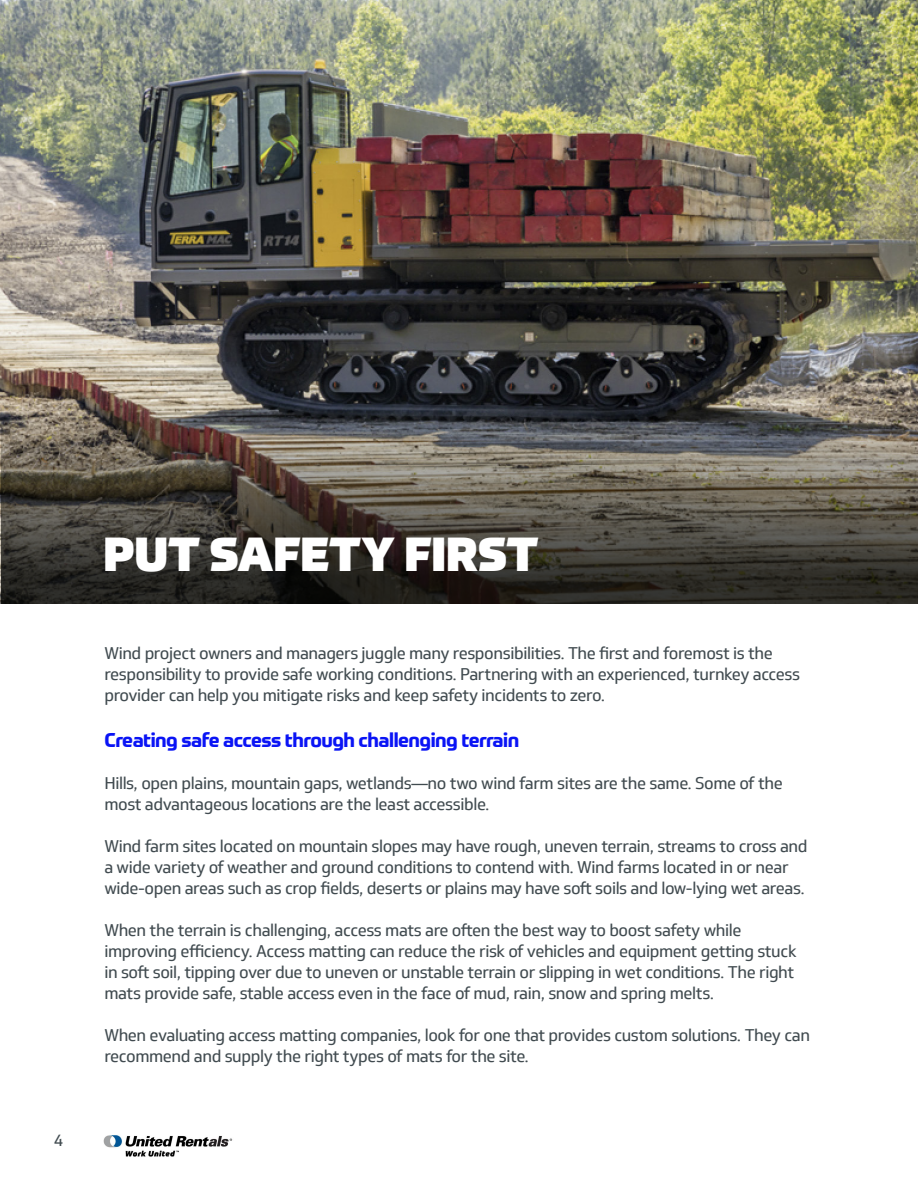
<style>
.page{position:relative;width:918px;height:1188px;background:#fff}
.page>*{position:absolute;margin:0;border:0;box-sizing:border-box;transform-origin:0 0}
.t1{font:900 46.5px "Prometo";color:#fff}
.t2{font:700 19.5px "Prometo";letter-spacing:-.025em;color:#0a14f5}
.t3{font:16.5px/21px "Soleto";letter-spacing:-.025em;color:#414b50}
</style>
<div class="page">
<img style="left:103px;top:1135px;width:130px;height:22px">
<img style="left:1px;top:0;width:917px;height:202px">
<img style="left:1px;top:202px;width:917px;height:402px">
<p class="t3" style="left:54px;top:1130px;width:11px">4</p>
<h1 class="t1" style="left:103px;top:525px;width:437px">PUT SAFETY FIRST</h1>
<p class="t3" style="left:104px;top:643px;width:697px">Wind project owners and managers juggle many responsibilities. The first and foremost is the responsibility to provide safe working conditions. Partnering with an experienced, turnkey access provider can help you mitigate risks and keep safety incidents to zero.</p>
<p class="t2" style="left:104px;top:728px;width:416px">Creating safe access through challenging terrain</p>
<p class="t3" style="left:104px;top:773px;width:680px">Hills, open plains, mountain gaps, wetlands—no two wind farm sites are the same. Some of the most advantageous locations are the least accessible.</p>
<p class="t3" style="left:104px;top:836px;width:705px">Wind farm sites located on mountain slopes may have rough, uneven terrain, streams to cross and a wide variety of weather and ground conditions to contend with. Wind farms located in or near wide-open areas such as crop fields, deserts or plains may have soft soils and low-lying wet areas.</p>
<p class="t3" style="left:104px;top:920px;width:694px">When the terrain is challenging, access mats are often the best way to boost safety while improving efficiency. Access matting can reduce the risk of vehicles and equipment getting stuck in soft soil, tipping over due to uneven or unstable terrain or slipping in wet conditions. The right mats provide safe, stable access even in the face of mud, rain, snow and spring melts.</p>
<p class="t3" style="left:104px;top:1025px;width:707px">When evaluating access matting companies, look for one that provides custom solutions. They can recommend and supply the right types of mats for the site.</p>
</div>
